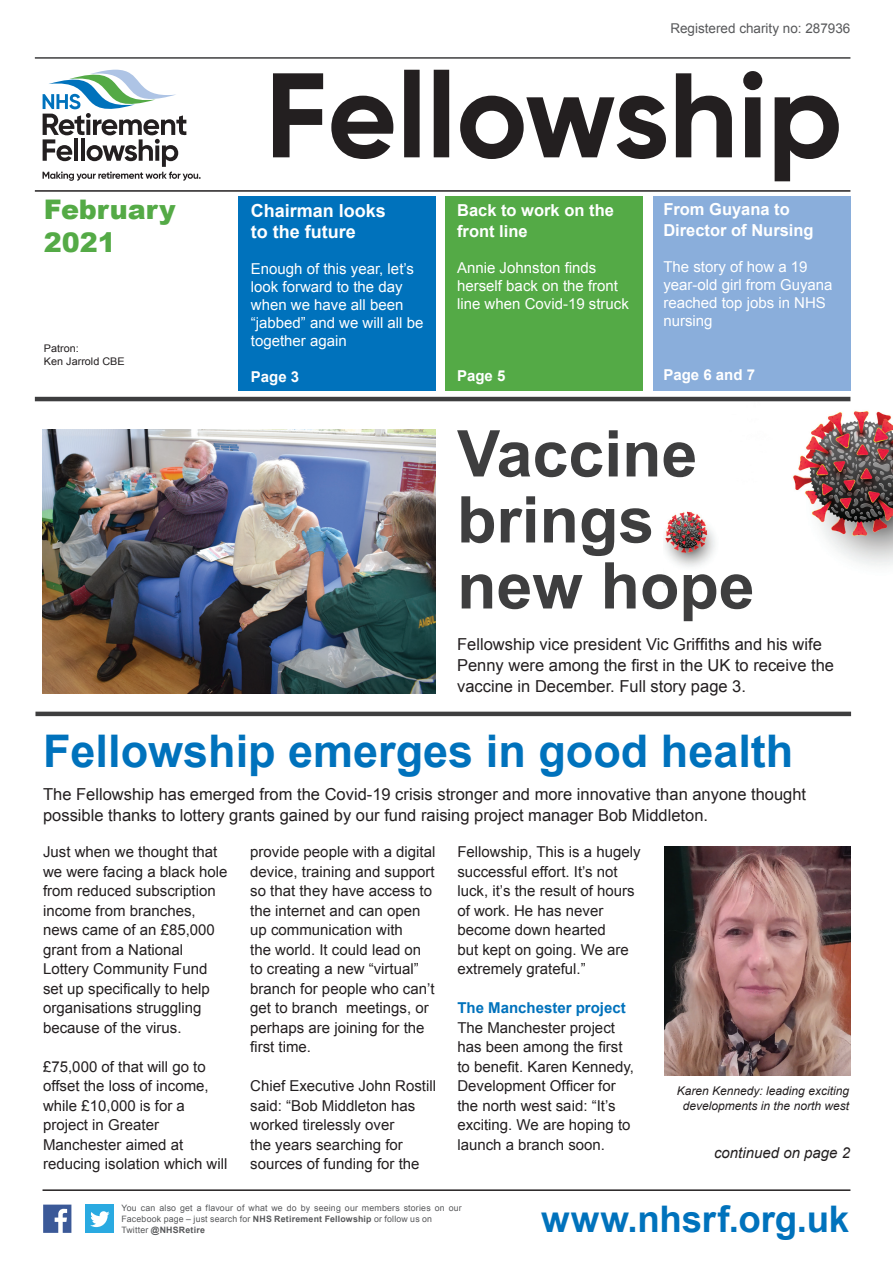
<style>
.page{position:relative;width:893px;height:1263px;background:#fff}
.page>*{position:absolute;margin:0;border:0;box-sizing:border-box;transform-origin:0 0}
.Main_Paragraph{font:700 64.5px/66px "Arial";color:#3e3e3f}
.t1{font:700 45px "Arial";color:#0072bc}
.t2{font:700 36.6px "Arial";letter-spacing:-.005em;color:#0072bc}
.t3{font:900 27px "Arial";color:#54aa46}
.t4{font:700 18px "Arial";color:#fff}
.Bold_Opening_Paragra{font:16.5px/21px "Arial";color:#231f20}
.Main_Paragraph-2{font:16.5px/21px "Arial";color:#231f20}
.t5{font:700 16.5px/21px "Arial";color:#fff}
.Main_Paragraph-3{font:15px/19.5px "Arial";color:#231f20}
.Main_Paragraph-4{font:15px/18px "Arial";color:#fff}
.Main_Paragraph-5{font:700 15px "Arial";color:#0072bc}
.t6{font:700 15px "Arial";color:#fff}
.continued_on{font:italic 15px "Arial";color:#231f20}
.t7{font:13.5px "Arial";color:#57585a}
.photo_captions{font:italic 12px/15px "Arial";color:#231f20;text-align:center}
.t8{font:10.5px "Arial";color:#231f20}
.t9{font:8.85px/10.9px "Arial";letter-spacing:.02em;color:#57585a}
.t10{font:700 8.85px "Arial";letter-spacing:.025em;color:#57585a}
.s1{font-weight:700}
.s2{font-weight:400}
</style>
<div class="page">
<img style="left:663px;top:401px;width:230px;height:184px">
<svg style="left:43px;top:70px;width:158px;height:111px"></svg>
<svg style="left:43px;top:1204px;width:28px;height:29px"></svg>
<div style="left:85px;top:1204px;width:29px;height:29px;background:#2aaae1"></div>
<svg style="left:90px;top:1211px;width:20px;height:16px"></svg>
<hr style="left:35px;top:57px;width:815px;height:2px;background:#3e3e3f">
<hr style="left:35px;top:190px;width:815px;height:2px;background:#231f20">
<div style="left:238px;top:197px;width:198px;height:194px;background:#0072bc"></div>
<div style="left:445px;top:197px;width:198px;height:194px;background:#54aa46"></div>
<div style="left:653px;top:197px;width:197px;height:194px;background:#8aaedb"></div>
<hr style="left:43px;top:1189px;width:807px;height:2px;background:#231f20">
<svg style="left:273px;top:70px;width:566px;height:111px"></svg>
<hr style="left:35px;top:397px;width:815px;height:4px;background:#3e3e3f">
<hr style="left:35px;top:712px;width:816px;height:4px;background:#3e3e3f">
<img style="left:665px;top:846px;width:186px;height:229px">
<img style="left:43px;top:429px;width:393px;height:264px">
<p class="t3" style="left:44px;top:190px;width:133px">February</p>
<p class="t3" style="left:44px;top:223px;width:74px">2021</p>
<p class="t8" style="left:44px;top:341px;width:36px">Patron:</p>
<p class="t8" style="left:44px;top:355px;width:82px">Ken Jarrold CBE</p>
<p class="t7" style="left:670px;top:20px;width:182px">Registered charity no: 287936</p>
<p class="t4" style="left:251px;top:199px;width:137px">Chairman looks</p>
<p class="t4" style="left:251px;top:220px;width:106px">to the future</p>
<p class="Main_Paragraph-4" style="left:251px;top:260px;width:174px">Enough of this year, let’s look forward to the day when we have all been “jabbed” and we will all be together again</p>
<p class="t6" style="left:251px;top:367px;width:50px">Page 3</p>
<p class="t5" style="left:457px;top:200px;width:158px">Back to work on the front line</p>
<p class="Main_Paragraph-4" style="left:457px;top:259px;width:173px">Annie Johnston finds herself back on the front line when Covid-19 struck</p>
<p class="t6" style="left:457px;top:366px;width:50px">Page 5</p>
<p class="t5" style="left:663px;top:200px;width:152px">From Guyana to<br>Director of Nursing</p>
<p class="Main_Paragraph-4" style="left:663px;top:258px;width:146px">The story of how a 19</p>
<p class="Main_Paragraph-4" style="left:663px;top:276px;width:171px">year-old girl from Guyana</p>
<p class="Main_Paragraph-4" style="left:663px;top:294px;width:164px">reached top jobs in NHS nursing</p>
<p class="t6" style="left:663px;top:365px;width:93px">Page 6 and 7</p>
<p class="Main_Paragraph" style="left:457px;top:423px;width:242px">Vaccine brings</p>
<p class="Main_Paragraph" style="left:457px;top:555px;width:299px">new hope</p>
<p class="Main_Paragraph-2" style="left:457px;top:634px;width:378px">Fellowship vice president Vic Griffiths and his wife<br>Penny were among the first in the UK to receive the vaccine in December. Full story page 3.</p>
<p class="t1" style="left:43px;top:721px;width:752px">Fellowship emerges in good health</p>
<p class="Bold_Opening_Paragra" style="left:43px;top:784px;width:764px">The Fellowship has emerged from the Covid-19 crisis stronger and more innovative than anyone thought possible thanks to lottery grants gained by our fund raising project manager Bob Middleton.</p>
<p class="Main_Paragraph-3" style="left:43px;top:842px;width:186px">Just when we thought that we were facing a black hole from reduced subscription income from branches, news came of an £85,000 grant from a National<br>Lottery Community Fund set up specifically to help organisations struggling because of the virus.</p>
<p class="Main_Paragraph-3" style="left:43px;top:1057px;width:167px">£75,000 of that will go to offset the loss of income, while £10,000 is for a project in Greater</p>
<p class="Main_Paragraph-3" style="left:43px;top:1135px;width:186px">Manchester aimed at reducing isolation which will</p>
<p class="Main_Paragraph-3" style="left:250px;top:842px;width:187px">provide people with a digital</p>
<p class="Main_Paragraph-3" style="left:250px;top:862px;width:186px">device, training and support</p>
<p class="Main_Paragraph-3" style="left:250px;top:881px;width:186px">so that they have access to the internet and can open up communication with<br>the world. It could lead on to creating a new “virtual” branch for people who can’t get to branch meetings, or perhaps are joining for the first time.</p>
<p class="Main_Paragraph-3" style="left:250px;top:1076px;width:187px">Chief Executive John Rostill said: “Bob Middleton has worked tirelessly over<br>the years searching for sources of funding for the</p>
<p class="Main_Paragraph-3" style="left:457px;top:842px;width:185px">Fellowship, This is a hugely</p>
<p class="Main_Paragraph-3" style="left:457px;top:862px;width:162px">successful effort. It’s not</p>
<p class="Main_Paragraph-3" style="left:457px;top:881px;width:179px">luck, it’s the result of hours of work. He has never</p>
<p class="Main_Paragraph-3" style="left:457px;top:920px;width:173px">become down hearted but kept on going. We are extremely grateful.”</p>
<p class="Main_Paragraph-5" style="left:457px;top:998px;width:170px">The Manchester project</p>
<p class="Main_Paragraph-3" style="left:457px;top:1018px;width:178px">The Manchester project has been among the first to benefit. Karen Kennedy,<br>Development Officer for the north west said: “It’s exciting. We are hoping to launch a branch soon.</p>
<p class="photo_captions" style="left:677px;top:1083px;width:174px">Karen Kennedy: leading exciting developments in the north west</p>
<p class="continued_on" style="left:714px;top:1143px;width:137px">continued on page 2</p>
<p class="t9" style="left:122px;top:1202px;width:342px">You can also get a flavour of what we do by seeing our members stories on our<br>Facebook page – just search for <span class="s1">NHS Retirement Fellowship</span> or follow us on</p>
<p class="t10" style="left:122px;top:1224px;width:85px"><span class="s2">Twitter</span> @NHSRetire</p>
<p class="t2" style="left:541px;top:1195px;width:310px">www.nhsrf.org.uk</p>
</div>
